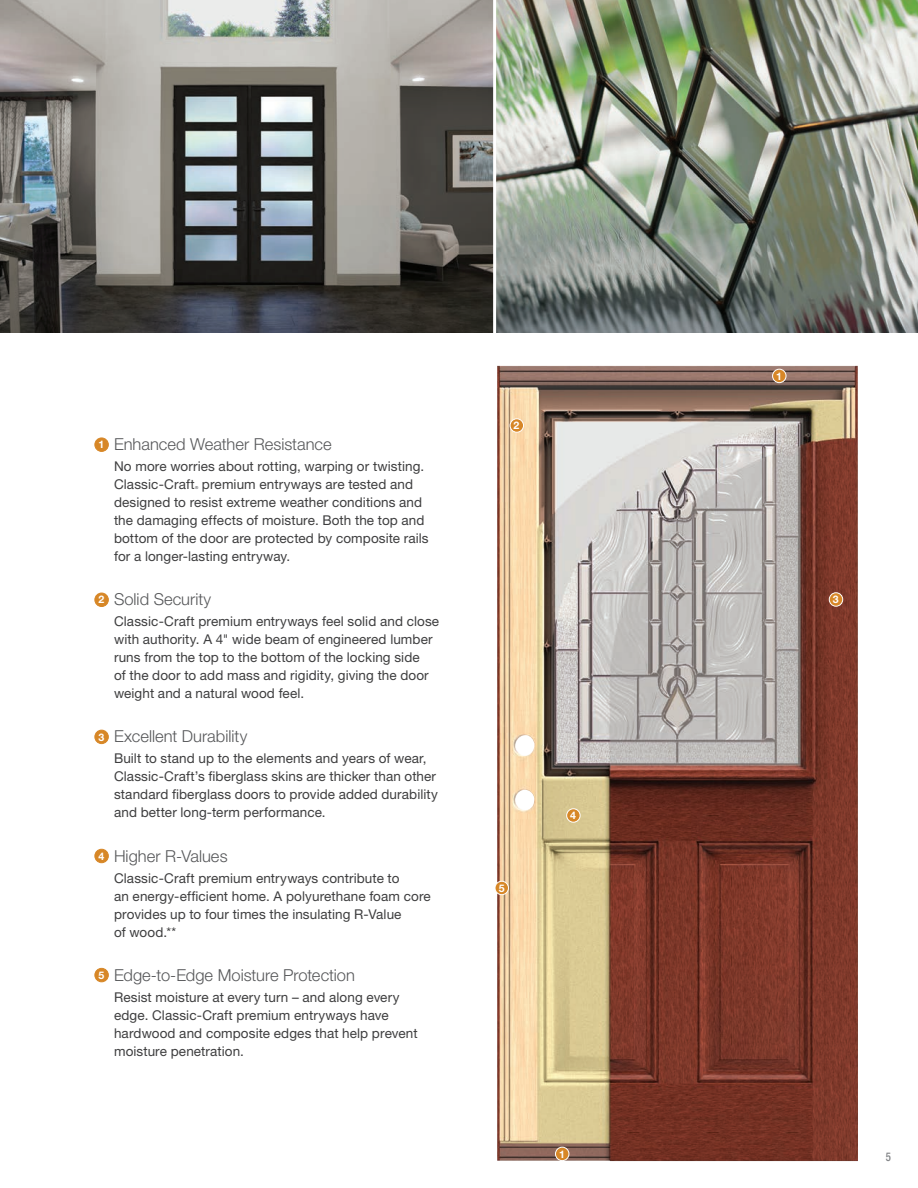
<style>
.page{position:relative;width:918px;height:1188px;background:#fff}
.page>*{position:absolute;margin:0;border:0;box-sizing:border-box;transform-origin:0 0}
.TT_body_copy{font:300 16.5px "Helvetica Neue LT Std";color:#57585a}
.TT_body_copy-2{font:13.5px/18px "Helvetica Neue LT Std";letter-spacing:.005em;color:#3e3e3f}
.t1{font:500 condensed 12px "Helvetica Neue LT Std";color:#808285;scale:.9 1}
.t2{font:700 10.5px "Helvetica Neue LT Std";color:#fff}
.TT_body_copy-3{font:4.05px "Helvetica Neue LT Std";color:#3e3e3f}
</style>
<div class="page">
<img style="left:0;top:0;width:918px;height:333px">
<div style="left:95px;top:438px;width:13px;height:13px;background:#d78727;border-radius:50%"></div>
<div style="left:95px;top:438px;width:14px;height:14px;border:1px solid #d78727;border-radius:50%"></div>
<div style="left:95px;top:593px;width:13px;height:14px;background:#d78727;border-radius:50%"></div>
<div style="left:95px;top:593px;width:14px;height:14px;border:1px solid #d78727;border-radius:50%"></div>
<div style="left:95px;top:730px;width:13px;height:14px;background:#d78727;border-radius:50%"></div>
<div style="left:95px;top:730px;width:14px;height:14px;border:1px solid #d78727;border-radius:50%"></div>
<div style="left:95px;top:849px;width:13px;height:14px;background:#d78727;border-radius:50%"></div>
<div style="left:95px;top:849px;width:14px;height:14px;border:1px solid #d78727;border-radius:50%"></div>
<div style="left:95px;top:968px;width:13px;height:14px;background:#d78727;border-radius:50%"></div>
<div style="left:95px;top:968px;width:14px;height:14px;border:1px solid #d78727;border-radius:50%"></div>
<img style="left:497px;top:366px;width:361px;height:795px">
<div style="left:510px;top:419px;width:14px;height:13px;background:#d78727;border-radius:50%"></div>
<div style="left:510px;top:418px;width:14px;height:15px;border:1px solid #fff;border-radius:50%"></div>
<div style="left:773px;top:369px;width:13px;height:14px;background:#d78727;border-radius:50%"></div>
<div style="left:772px;top:369px;width:14px;height:14px;border:1px solid #fff;border-radius:50%"></div>
<div style="left:555px;top:1147px;width:14px;height:14px;background:#d78727;border-radius:50%"></div>
<div style="left:555px;top:1147px;width:14px;height:14px;border:1px solid #fff;border-radius:50%"></div>
<div style="left:829px;top:593px;width:14px;height:13px;background:#d78727;border-radius:50%"></div>
<div style="left:829px;top:592px;width:14px;height:15px;border:1px solid #fff;border-radius:50%"></div>
<div style="left:567px;top:809px;width:13px;height:13px;background:#d78727;border-radius:50%"></div>
<div style="left:566px;top:808px;width:14px;height:15px;border:1px solid #fff;border-radius:50%"></div>
<div style="left:495px;top:881px;width:13px;height:14px;background:#d78727;border-radius:50%"></div>
<div style="left:495px;top:881px;width:14px;height:14px;border:1px solid #fff;border-radius:50%"></div>
<hr style="left:493px;top:0;width:3px;height:338px;background:#fff">
<p class="t2" style="left:98px;top:438px;width:7px">1</p>
<p class="TT_body_copy" style="left:114px;top:434px;width:219px">Enhanced Weather Resistance</p>
<p class="TT_body_copy-2" style="left:114px;top:457px;width:312px">No more worries about rotting, warping or twisting.<br>Classic-Craft</p>
<p class="TT_body_copy-3" style="left:195px;top:485px;width:5px">®</p>
<p class="TT_body_copy-2" style="left:114px;top:475px;width:316px;text-indent:88px">premium entryways are tested and designed to resist extreme weather conditions and the damaging effects of moisture. Both the top and bottom of the door are protected by composite rails for a longer-lasting entryway.</p>
<p class="t2" style="left:98px;top:593px;width:7px">2</p>
<p class="TT_body_copy" style="left:114px;top:589px;width:99px">Solid Security</p>
<p class="TT_body_copy-2" style="left:114px;top:612px;width:327px">Classic-Craft premium entryways feel solid and close with authority. A 4" wide beam of engineered lumber runs from the top to the bottom of the locking side<br>of the door to add mass and rigidity, giving the door weight and a natural wood feel.</p>
<p class="t2" style="left:98px;top:730px;width:7px">3</p>
<p class="TT_body_copy" style="left:114px;top:727px;width:135px">Excellent Durability</p>
<p class="TT_body_copy-2" style="left:114px;top:750px;width:325px">Built to stand up to the elements and years of wear, Classic-Craft’s fiberglass skins are thicker than other standard fiberglass doors to provide added durability and better long-term performance.</p>
<p class="t2" style="left:98px;top:849px;width:7px">4</p>
<p class="TT_body_copy" style="left:114px;top:846px;width:115px">Higher R-Values</p>
<p class="TT_body_copy-2" style="left:114px;top:869px;width:318px">Classic-Craft premium entryways contribute to<br>an energy-efficient home. A polyurethane foam core provides up to four times the insulating R-Value<br>of wood.**</p>
<p class="t2" style="left:98px;top:968px;width:7px">5</p>
<p class="TT_body_copy" style="left:114px;top:965px;width:242px">Edge-to-Edge Moisture Protection</p>
<p class="TT_body_copy-2" style="left:114px;top:988px;width:305px">Resist moisture at every turn – and along every edge. Classic-Craft premium entryways have hardwood and composite edges that help prevent moisture penetration.</p>
<p class="t2" style="left:514px;top:419px;width:7px">2</p>
<p class="t2" style="left:499px;top:882px;width:7px">5</p>
<p class="t2" style="left:570px;top:809px;width:7px">4</p>
<p class="t2" style="left:559px;top:1147px;width:7px">1</p>
<p class="t2" style="left:776px;top:369px;width:7px">1</p>
<p class="t2" style="left:833px;top:593px;width:7px">3</p>
<p class="t1" style="left:886px;top:1150px;width:7px">5</p>
</div>
